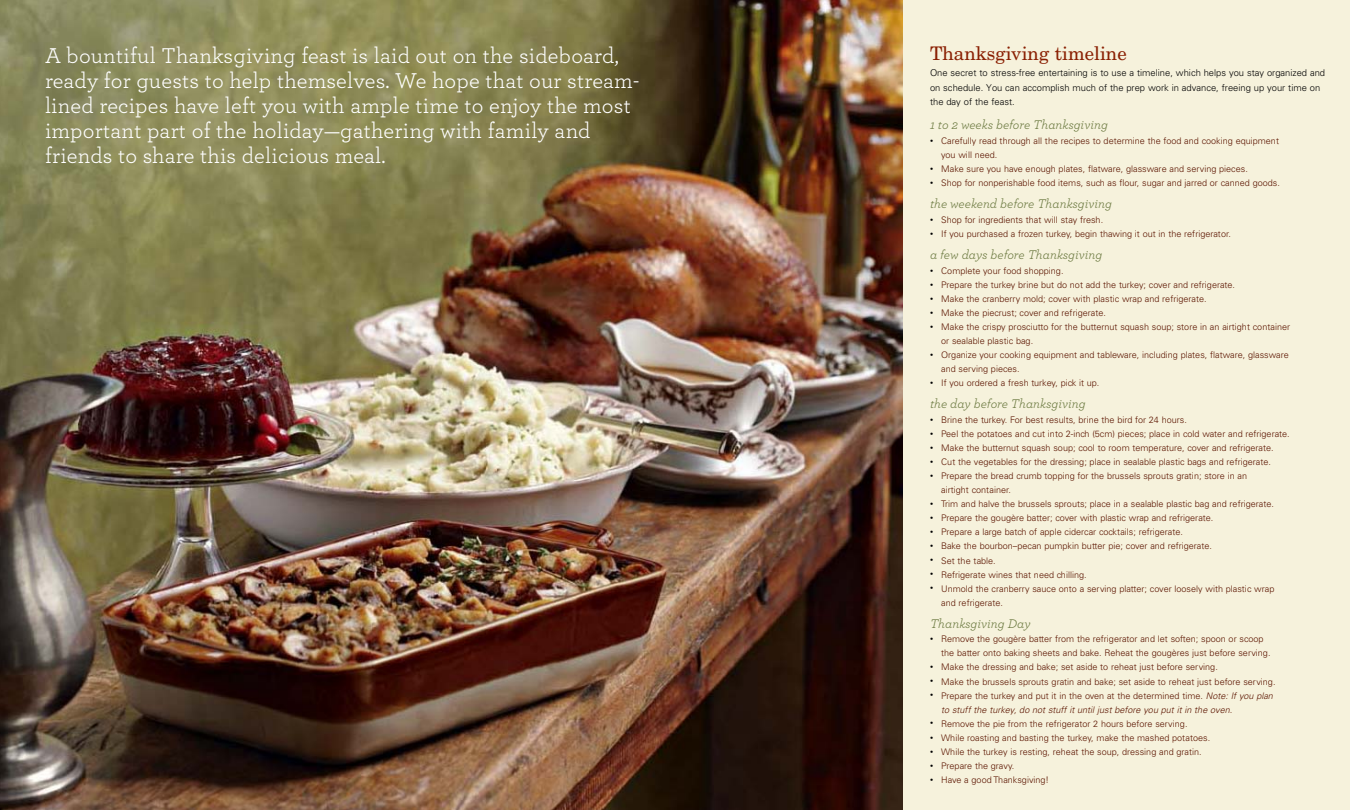
<style>
.page{position:relative;width:1350px;height:810px;background:#fff}
.page>*{position:absolute;margin:0;border:0;box-sizing:border-box;transform-origin:0 0}
.t1{font:22.5px/25px "Archer";letter-spacing:.01em;color:#fff}
.t2{font:18.75px "New Century Schlbk";color:#8a2003}
.t3{font:italic 13.12px "Archer";color:#6b7940}
.t4{font:300 9.38px/14.4px "Univers";color:#000}
.t5{font:300 9px/14px "Univers";color:#5b1400}
.t6{font:italic 300 9px/14px "Univers";color:#5b1400}
.s1{font-size:6.25px;color:#000}
.s2{font-style:normal;font-size:6.25px;color:#000}
.s3{font-style:normal}
</style>
<div class="page">
<img style="left:0;top:0;width:903px;height:810px">
<div style="left:903px;top:0;width:447px;height:810px;background:#f6f2dc"></div>
<p class="t1" style="left:45px;top:45px;width:596px">A bountiful Thanksgiving feast is laid out on the sideboard, ready for guests to help themselves. We hope that our stream&shy;lined recipes have left you with ample time to enjoy the most important part of the holiday—gathering with family and friends to share this delicious meal.</p>
<h2 class="t2" style="left:930px;top:46px;width:198px">Thanksgiving timeline</h2>
<p class="t4" style="left:930px;top:67px;width:397px">One secret to stress-free entertaining is to use a timeline, which helps you stay organized and on schedule. You can accomplish much of the prep work in advance, freeing up your time on the day of the feast.</p>
<h3 class="t3" style="left:930px;top:120px;width:179px">1 to 2 weeks before Thanksgiving</h3>
<p class="t5" style="left:941px;top:135px;width:339px;text-indent:-11px"><span class="s1">•</span> Carefully read through all the recipes to determine the food and cooking equipment you will need.</p>
<p class="t5" style="left:930px;top:163px;width:319px"><span class="s1">•</span> Make sure you have enough plates, flatware, glassware and serving pieces.</p>
<p class="t5" style="left:930px;top:177px;width:351px"><span class="s1">•</span> Shop for nonperishable food items, such as flour, sugar and jarred or canned goods.</p>
<h3 class="t3" style="left:930px;top:199px;width:184px">the weekend before Thanksgiving</h3>
<p class="t5" style="left:930px;top:214px;width:175px"><span class="s1">•</span> Shop for ingredients that will stay fresh.</p>
<p class="t5" style="left:930px;top:228px;width:302px"><span class="s1">•</span> If you purchased a frozen turkey, begin thawing it out in the refrigerator.</p>
<h3 class="t3" style="left:930px;top:250px;width:174px">a few days before Thanksgiving</h3>
<p class="t5" style="left:930px;top:264px;width:135px"><span class="s1">•</span> Complete your food shopping.</p>
<p class="t5" style="left:930px;top:278px;width:307px"><span class="s1">•</span> Prepare the turkey brine but do not add the turkey; cover and refrigerate.</p>
<p class="t5" style="left:930px;top:293px;width:278px"><span class="s1">•</span> Make the cranberry mold; cover with plastic wrap and refrigerate.</p>
<p class="t5" style="left:930px;top:307px;width:177px"><span class="s1">•</span> Make the piecrust; cover and refrigerate.</p>
<p class="t5" style="left:941px;top:321px;width:350px;text-indent:-11px"><span class="s1">•</span> Make the crispy prosciutto for the butternut squash soup; store in an airtight container or sealable plastic bag.</p>
<p class="t5" style="left:941px;top:349px;width:349px;text-indent:-11px"><span class="s1">•</span> Organize your cooking equipment and tableware, including plates, flatware, glassware and serving pieces.</p>
<p class="t5" style="left:930px;top:377px;width:171px"><span class="s1">•</span> If you ordered a fresh turkey, pick it up.</p>
<h3 class="t3" style="left:930px;top:399px;width:157px">the day before Thanksgiving</h3>
<p class="t5" style="left:930px;top:414px;width:258px"><span class="s1">•</span> Brine the turkey. For best results, brine the bird for 24 hours.</p>
<p class="t5" style="left:930px;top:428px;width:361px"><span class="s1">•</span> Peel the potatoes and cut into 2-inch (5cm) pieces; place in cold water and refrigerate.</p>
<p class="t5" style="left:930px;top:442px;width:345px"><span class="s1">•</span> Make the butternut squash soup; cool to room temperature, cover and refrigerate.</p>
<p class="t5" style="left:930px;top:456px;width:342px"><span class="s1">•</span> Cut the vegetables for the dressing; place in sealable plastic bags and refrigerate.</p>
<p class="t5" style="left:941px;top:470px;width:307px;text-indent:-11px"><span class="s1">•</span> Prepare the bread crumb topping for the brussels sprouts gratin; store in an airtight container.</p>
<p class="t5" style="left:930px;top:498px;width:345px"><span class="s1">•</span> Trim and halve the brussels sprouts; place in a sealable plastic bag and refrigerate.</p>
<p class="t5" style="left:930px;top:512px;width:285px"><span class="s1">•</span> Prepare the gougère batter; cover with plastic wrap and refrigerate.</p>
<p class="t5" style="left:930px;top:526px;width:255px"><span class="s1">•</span> Prepare a large batch of apple cidercar cocktails; refrigerate.</p>
<p class="t5" style="left:930px;top:540px;width:284px"><span class="s1">•</span> Bake the bourbon–pecan pumpkin butter pie; cover and refrigerate.</p>
<p class="t5" style="left:930px;top:554px;width:67px"><span class="s1">•</span> Set the table.</p>
<p class="t5" style="left:930px;top:568px;width:158px"><span class="s1">•</span> Refrigerate wines that need chilling.</p>
<p class="t5" style="left:941px;top:582px;width:335px;text-indent:-11px"><span class="s1">•</span> Unmold the cranberry sauce onto a serving platter; cover loosely with plastic wrap and refrigerate.</p>
<h3 class="t3" style="left:930px;top:618px;width:102px">Thanksgiving Day</h3>
<p class="t5" style="left:941px;top:633px;width:331px;text-indent:-11px"><span class="s1">•</span> Remove the gougère batter from the refrigerator and let soften; spoon or scoop the batter onto baking sheets and bake. Reheat the gougères just before serving.</p>
<p class="t5" style="left:930px;top:661px;width:290px"><span class="s1">•</span> Make the dressing and bake; set aside to reheat just before serving.</p>
<p class="t5" style="left:930px;top:675px;width:347px"><span class="s1">•</span> Make the brussels sprouts gratin and bake; set aside to reheat just before serving.</p>
<p class="t6" style="left:941px;top:689px;width:333px;text-indent:-11px"><span class="s2">•</span> <span class="s3">Prepare the turkey and put it in the oven at the determined time.</span> Note: If you plan to stuff the turkey, do not stuff it until just before you put it in the oven.</p>
<p class="t5" style="left:930px;top:717px;width:259px"><span class="s1">•</span> Remove the pie from the refrigerator 2 hours before serving.</p>
<p class="t5" style="left:930px;top:731px;width:282px"><span class="s1">•</span> While roasting and basting the turkey, make the mashed potatoes.</p>
<p class="t5" style="left:930px;top:745px;width:273px"><span class="s1">•</span> While the turkey is resting, reheat the soup, dressing and gratin.</p>
<p class="t5" style="left:930px;top:760px;width:86px"><span class="s1">•</span> Prepare the gravy.</p>
<p class="t5" style="left:930px;top:774px;width:121px"><span class="s1">•</span> Have a good Thanksgiving!</p>
</div>
